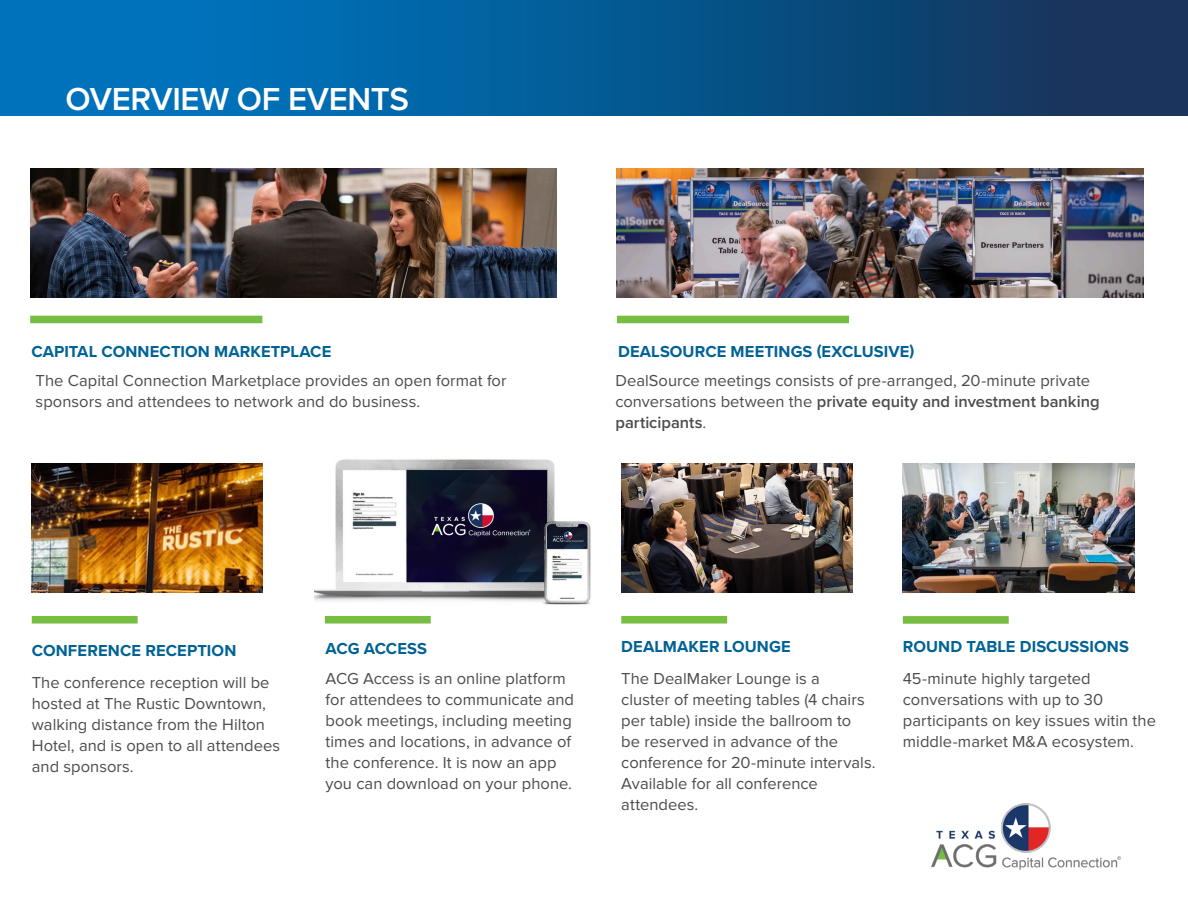
<style>
.page{position:relative;width:1188px;height:918px;background:#fff}
.page>*{position:absolute;margin:0;border:0;box-sizing:border-box;transform-origin:0 0}
.head{font:600 33px "Proxima Nova";letter-spacing:-.01em;color:#fff}
.subhead2{font:16.5px/21px "Proxima Nova";letter-spacing:.005em;color:#4b4c4d}
.subhead2-2{font:700 16.5px "Proxima Nova";letter-spacing:.005em;color:#006295}
.s1{font-weight:600}
</style>
<div class="page">
<div style="left:0;top:0;width:1188px;height:116px;background:linear-gradient(to right,#007dcc,#153258)"></div>
<img style="left:931px;top:803px;width:190px;height:67px">
<div style="left:32px;top:616px;width:106px;height:8px;background:#76bd42;border:2px solid #76bd42"></div>
<div style="left:30px;top:316px;width:232px;height:7px;background:#76bd42"></div>
<img style="left:30px;top:168px;width:527px;height:130px">
<div style="left:621px;top:616px;width:106px;height:8px;background:#76bd42;border:2px solid #76bd42"></div>
<img style="left:621px;top:463px;width:232px;height:129px">
<img style="left:32px;top:463px;width:231px;height:129px">
<div style="left:617px;top:316px;width:232px;height:7px;background:#76bd42"></div>
<img style="left:617px;top:168px;width:527px;height:130px">
<img style="left:315px;top:458px;width:276px;height:147px">
<div style="left:325px;top:616px;width:106px;height:8px;background:#76bd42;border:2px solid #76bd42"></div>
<svg style="left:903px;top:616px;width:106px;height:8px"></svg>
<img style="left:903px;top:463px;width:231px;height:129px">
<p class="head" style="left:66px;top:74px;width:345px">OVERVIEW OF EVENTS</p>
<p class="subhead2-2" style="left:31px;top:339px;width:301px">CAPITAL CONNECTION MARKETPLACE</p>
<p class="subhead2" style="left:36px;top:371px;width:472px">The Capital Connection Marketplace provides an open format for sponsors and attendees to network and do business.</p>
<p class="subhead2-2" style="left:618px;top:339px;width:298px">DEALSOURCE MEETINGS (EXCLUSIVE)</p>
<p class="subhead2" style="left:615px;top:371px;width:486px">DealSource meetings consists of pre-arranged, 20-minute private conversations between the <span class="s1">private equity and investment banking participants</span>.</p>
<p class="subhead2-2" style="left:32px;top:638px;width:206px">CONFERENCE RECEPTION</p>
<p class="subhead2" style="left:32px;top:672px;width:250px">The conference reception will be hosted at The Rustic Downtown, walking distance from the Hilton<br>Hotel, and is open to all attendees and sponsors.</p>
<p class="subhead2-2" style="left:326px;top:636px;width:103px">ACG ACCESS</p>
<p class="subhead2" style="left:326px;top:669px;width:250px">ACG Access is an online platform for attendees to communicate and book meetings, including meeting times and locations, in advance of the conference. It is now an app you can download on your phone.</p>
<p class="subhead2-2" style="left:621px;top:635px;width:171px">DEALMAKER LOUNGE</p>
<p class="subhead2" style="left:621px;top:669px;width:256px">The DealMaker Lounge is a<br>cluster of meeting tables (4 chairs per table) inside the ballroom to<br>be reserved in advance of the conference for 20-minute intervals.<br>Available for all conference attendees.</p>
<p class="subhead2-2" style="left:903px;top:635px;width:228px">ROUND TABLE DISCUSSIONS</p>
<p class="subhead2" style="left:903px;top:669px;width:255px">45-minute highly targeted conversations with up to 30 participants on key issues witin the middle-market M&amp;A ecosystem.</p>
</div>
